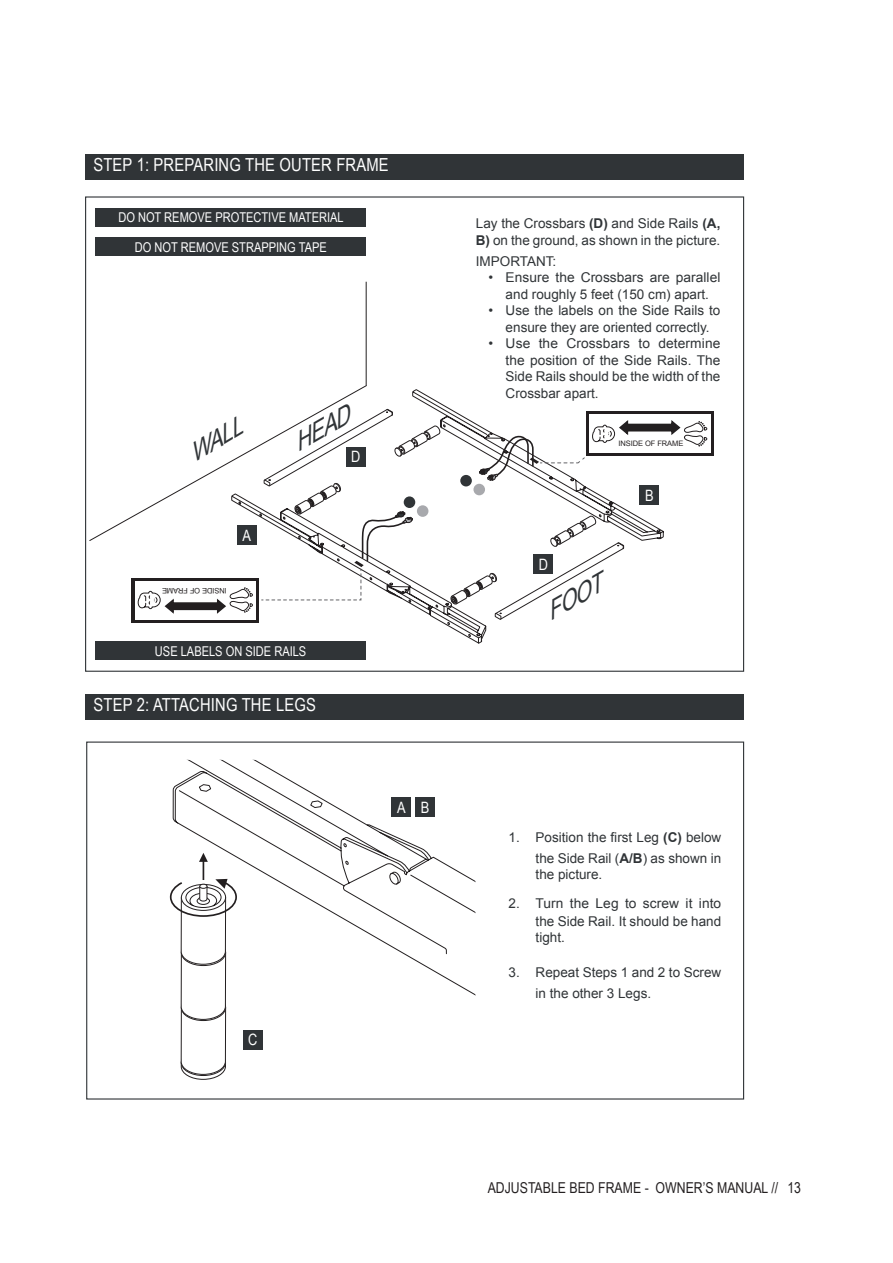
<style>
.page{position:relative;width:893px;height:1263px;background:#fff}
.page>*{position:absolute;margin:0;border:0;box-sizing:border-box;transform-origin:0 0}
.t1{font:italic 24.75px "Arial Narrow";color:#303437;scale:1.13 1}
.between_headings_Pro{font:18px "Arial Narrow";letter-spacing:.01em;color:#fff}
.t2{font:15.6px "Arial Narrow";color:#fff}
.t3{font:15px "Arial Narrow";color:#231f20}
.flowing_text_graphic{font:13.5px/16.5px "Arial";color:#303437;text-align:right}
.t4{font:13.5px "Arial Narrow";color:#fff}
.t5{font:7.5px "Arial";letter-spacing:-.01em;color:#231f20}
.s1{font-weight:700}
</style>
<div class="page">
<svg style="left:86px;top:760px;width:389px;height:340px"></svg>
<svg style="left:169px;top:853px;width:69px;height:227px"></svg>
<div style="left:85px;top:694px;width:658px;height:25px;background:#303437"></div>
<div style="left:391px;top:797px;width:20px;height:20px;background:#303437"></div>
<div style="left:415px;top:797px;width:20px;height:20px;background:#303437"></div>
<div style="left:243px;top:1030px;width:19px;height:20px;background:#303437"></div>
<div style="left:96px;top:237px;width:270px;height:19px;background:#303437"></div>
<div style="left:96px;top:641px;width:270px;height:19px;background:#303437"></div>
<div style="left:96px;top:208px;width:270px;height:19px;background:#303437"></div>
<div style="left:85px;top:154px;width:659px;height:25px;background:#303437"></div>
<svg style="left:231px;top:403px;width:433px;height:241px"></svg>
<div style="left:586px;top:411px;width:127px;height:45px;background:#231f20"></div>
<div style="left:589px;top:414px;width:121px;height:39px;background:#fff"></div>
<svg style="left:592px;top:420px;width:116px;height:27px"></svg>
<svg style="left:132px;top:615px;width:127px;height:7px"></svg>
<div style="left:135px;top:581px;width:121px;height:38px;background:#fff"></div>
<hr style="left:366px;top:282px;width:1px;height:103px;background:#231f20">
<svg style="left:89px;top:385px;width:352px;height:230px"></svg>
<div style="left:473px;top:484px;width:12px;height:11px;background:#a8a9ad;border-radius:50%"></div>
<div style="left:460px;top:475px;width:12px;height:11px;background:#303437;border-radius:50%"></div>
<svg style="left:479px;top:435px;width:106px;height:46px"></svg>
<p class="between_headings_Pro" style="left:93px;top:152px;width:297px">STEP 1: PREPARING THE OUTER FRAME</p>
<p class="t4" style="left:118px;top:208px;width:227px">DO NOT REMOVE PROTECTIVE MATERIAL</p>
<p class="t4" style="left:135px;top:237px;width:193px">DO NOT REMOVE STRAPPING TAPE</p>
<p class="t1" style="left:180px;top:440px;width:54px;rotate:-31deg">WALL</p>
<p class="t2" style="left:243px;top:524px;width:10px">A</p>
<p class="t5" style="left:227px;top:595px;width:66px;rotate:-180deg">INSIDE OF FRAME</p>
<p class="t1" style="left:285px;top:429px;width:56px;rotate:-30deg">HEAD</p>
<p class="t2" style="left:351px;top:445px;width:11px">D</p>
<p class="t4" style="left:155px;top:641px;width:153px">USE LABELS ON SIDE RAILS</p>
<p class="between_headings_Pro" style="left:94px;top:692px;width:224px">STEP 2: ATTACHING THE LEGS</p>
<p class="t2" style="left:397px;top:796px;width:10px">A</p>
<p class="t2" style="left:421px;top:796px;width:10px">B</p>
<p class="t2" style="left:248px;top:1028px;width:11px">C</p>
<p class="flowing_text_graphic" style="left:476px;top:216px;width:246px;text-align:left">Lay the Crossbars <span class="s1">(D)</span> and Side Rails <span class="s1">(A,<br>B)</span> on the ground, as shown in the picture.</p>
<p class="flowing_text_graphic" style="left:476px;top:253px;width:82px">IMPORTANT:</p>
<p class="flowing_text_graphic" style="left:489px;top:270px;width:233px;text-align:center">• Ensure the Crossbars are parallel and roughly 5 feet (150 cm) apart.</p>
<p class="flowing_text_graphic" style="left:489px;top:303px;width:233px;text-align:center">• Use the labels on the Side Rails to ensure they are oriented correctly.</p>
<p class="flowing_text_graphic" style="left:506px;top:336px;width:216px;text-align:justify;text-indent:-17px">• Use the Crossbars to determine the position of the Side Rails. The Side Rails should be the width of the Crossbar apart.</p>
<p class="t5" style="left:619px;top:439px;width:66px">INSIDE OF FRAME</p>
<p class="t2" style="left:539px;top:553px;width:11px">D</p>
<p class="t1" style="left:537px;top:597px;width:56px;rotate:-30deg">FOOT</p>
<p class="t2" style="left:645px;top:484px;width:10px">B</p>
<p class="flowing_text_graphic" style="left:509px;top:827px;width:214px;line-height:21px">1. Position the first Leg <span class="s1">(C)</span> below the Side Rail (<span class="s1">A/B</span>) as shown in</p>
<p class="flowing_text_graphic" style="left:536px;top:866px;width:68px">the picture.</p>
<p class="flowing_text_graphic" style="left:509px;top:894px;width:214px;line-height:18px">2. Turn the Leg to screw it into the Side Rail. It should be hand</p>
<p class="flowing_text_graphic" style="left:536px;top:929px;width:31px">tight.</p>
<p class="flowing_text_graphic" style="left:536px;top:962px;width:187px;line-height:21px;text-align:left;text-indent:-27px">3. Repeat Steps 1 and 2 to Screw in the other 3 Legs.</p>
<p class="t3" style="left:488px;top:1177px;width:315px">ADJUSTABLE BED FRAME - OWNER’S MANUAL // 13</p>
</div>
